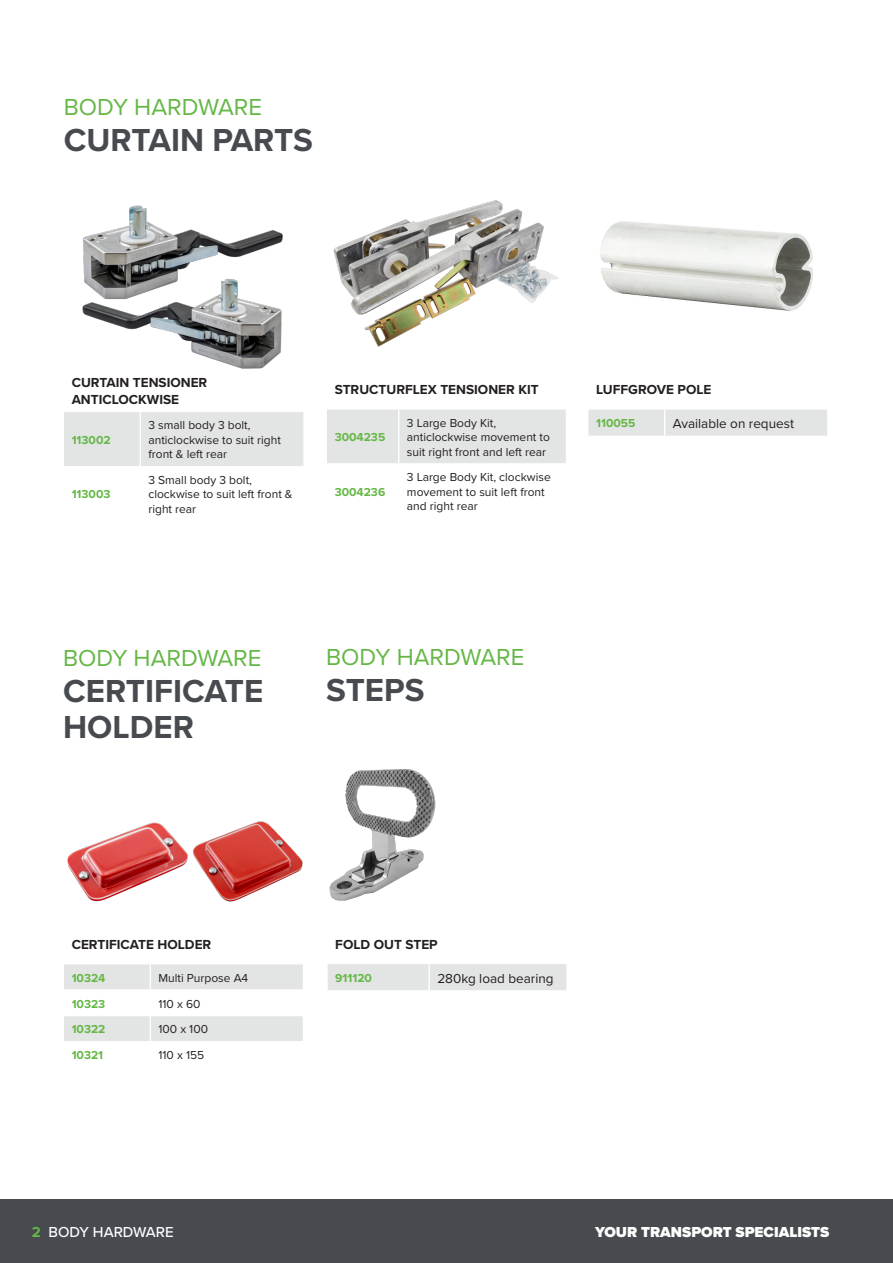
<style>
.page{position:relative;width:893px;height:1263px;background:#fff}
.page>*{position:absolute;margin:0;border:0;box-sizing:border-box;transform-origin:0 0}
._2__Product_Heading{font:700 33px/36px "Proxima Nova";color:#474b4f}
._1__Series_Heading{font:24px "Proxima Nova";color:#65b746}
.t1{font:900 15px "Proxima Nova";color:#fff}
.t2{font:500 15px "Proxima Nova";color:#fff}
.First_Heading{font:700 13.5px "Proxima Nova";color:#231f20}
.Subheading{font:13.5px "Proxima Nova";color:#231f20}
.Subheading-2{font:12px/14.4px "Proxima Nova";color:#231f20}
.First_Heading-2{font:700 12px "Proxima Nova";color:#65b746}
.s1{font-weight:700;color:#65b746}
</style>
<div class="page">
<div style="left:0;top:1199px;width:893px;height:64px;background:#474b4f"></div>
<div style="left:328px;top:964px;width:238px;height:26px;background:#e3e4e4"></div>
<hr style="left:428px;top:964px;width:2px;height:26px;background:#fff">
<img style="left:329px;top:769px;width:107px;height:132px">
<svg style="left:64px;top:964px;width:239px;height:77px"></svg>
<hr style="left:150px;top:989px;width:153px;height:1px;background:#fff">
<hr style="left:150px;top:1015px;width:153px;height:1px;background:#fff">
<img style="left:600px;top:221px;width:213px;height:90px">
<img style="left:333px;top:200px;width:226px;height:147px">
<div style="left:64px;top:412px;width:239px;height:54px;background:#e3e4e4"></div>
<hr style="left:140px;top:412px;width:1px;height:54px;background:#fff">
<svg style="left:588px;top:409px;width:239px;height:27px;background:#e4e5e5"></svg>
<div style="left:327px;top:410px;width:239px;height:53px;background:#e3e4e4"></div>
<hr style="left:398px;top:409px;width:1px;height:54px;background:#fff">
<img style="left:82px;top:306px;width:200px;height:63px">
<img style="left:83px;top:205px;width:200px;height:101px">
<img style="left:67px;top:821px;width:236px;height:81px">
<p class="_1__Series_Heading" style="left:64px;top:89px;width:200px">BODY HARDWARE</p>
<p class="_2__Product_Heading" style="left:64px;top:121px;width:251px">CURTAIN PARTS</p>
<p class="First_Heading" style="left:72px;top:373px;width:137px">CURTAIN TENSIONER</p>
<p class="First_Heading" style="left:72px;top:389px;width:109px">ANTICLOCKWISE</p>
<p class="First_Heading-2" style="left:72px;top:431px;width:40px">113002</p>
<p class="Subheading-2" style="left:148px;top:418px;width:134px">3 small body 3 bolt, anticlockwise to suit right front &amp; left rear</p>
<p class="First_Heading" style="left:335px;top:379px;width:205px">STRUCTURFLEX TENSIONER KIT</p>
<p class="First_Heading-2" style="left:335px;top:428px;width:52px">3004235</p>
<p class="Subheading-2" style="left:407px;top:415px;width:144px">3 Large Body Kit, anticlockwise movement to suit right front and left rear</p>
<p class="First_Heading" style="left:596px;top:379px;width:117px">LUFFGROVE POLE</p>
<p class="First_Heading-2" style="left:596px;top:414px;width:41px">110055</p>
<p class="Subheading" style="left:673px;top:413px;width:123px">Available on request</p>
<p class="First_Heading-2" style="left:72px;top:485px;width:40px">113003</p>
<p class="Subheading-2" style="left:148px;top:472px;width:146px">3 Small body 3 bolt, clockwise to suit left front &amp; right rear</p>
<p class="First_Heading-2" style="left:335px;top:483px;width:52px">3004236</p>
<p class="Subheading-2" style="left:407px;top:470px;width:145px">3 Large Body Kit, clockwise movement to suit left front and right rear</p>
<p class="_1__Series_Heading" style="left:63px;top:640px;width:200px">BODY HARDWARE</p>
<p class="_2__Product_Heading" style="left:63px;top:673px;width:202px">CERTIFICATE<br>HOLDER</p>
<p class="_1__Series_Heading" style="left:326px;top:639px;width:200px">BODY HARDWARE</p>
<p class="_2__Product_Heading" style="left:326px;top:671px;width:100px">STEPS</p>
<p class="First_Heading" style="left:72px;top:934px;width:141px">CERTIFICATE HOLDER</p>
<p class="First_Heading-2" style="left:72px;top:969px;width:35px">10324</p>
<p class="Subheading-2" style="left:159px;top:970px;width:91px">Multi Purpose A4</p>
<p class="First_Heading-2" style="left:72px;top:994px;width:35px">10323</p>
<p class="Subheading-2" style="left:159px;top:996px;width:43px">110 x 60</p>
<p class="First_Heading-2" style="left:72px;top:1020px;width:35px">10322</p>
<p class="Subheading-2" style="left:159px;top:1022px;width:51px">100 x 100</p>
<p class="First_Heading-2" style="left:72px;top:1046px;width:33px">10321</p>
<p class="Subheading-2" style="left:159px;top:1047px;width:47px">110 x 155</p>
<p class="First_Heading" style="left:335px;top:934px;width:104px">FOLD OUT STEP</p>
<p class="First_Heading-2" style="left:335px;top:969px;width:38px">911120</p>
<p class="Subheading" style="left:437px;top:968px;width:118px">280kg load bearing</p>
<p class="t2" style="left:32px;top:1221px;width:143px"><span class="s1">2</span> BODY HARDWARE</p>
<p class="t1" style="left:595px;top:1221px;width:236px">YOUR TRANSPORT SPECIALISTS</p>
</div>
